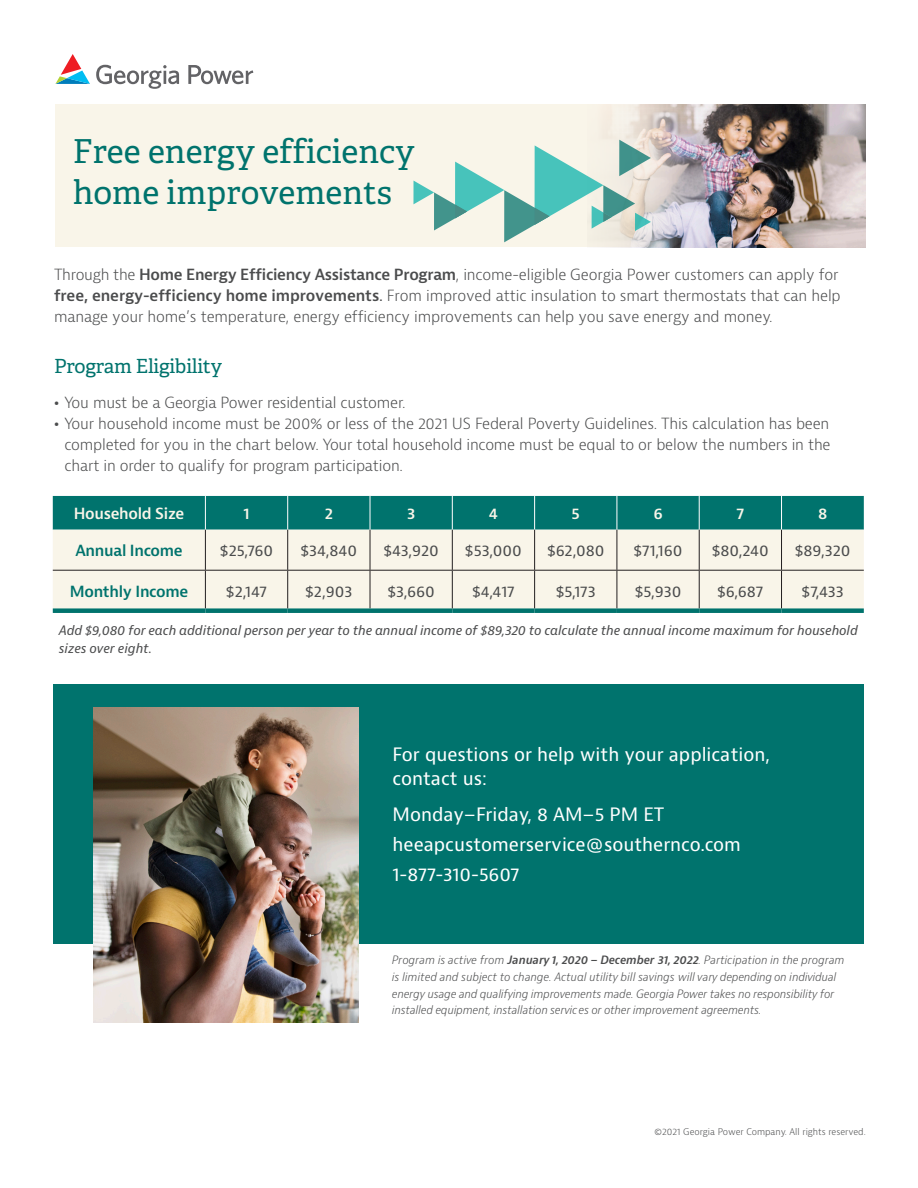
<style>
.page{position:relative;width:918px;height:1188px;background:#fff}
.page>*{position:absolute;margin:0;border:0;box-sizing:border-box;transform-origin:0 0}
.t1{font:33px/41px "Adelle";color:#00736d}
.t2{font:19.5px "Adelle";letter-spacing:-.015em;color:#00736d}
.t3{font:18px/30px "Bernina Sans";color:#fff}
.t4{font:300 15px/21px "Bernina Sans";letter-spacing:-.01em;color:#4b4c4d}
.t5{font:15px "Bernina Sans";letter-spacing:-.005em;color:#4b4c4d}
.t6{font:600 15px "Bernina Sans";letter-spacing:-.02em;color:#00736d}
.t7{font:600 15px "Bernina Sans";letter-spacing:-.02em;color:#f9f5e9}
.t8{font:italic 12.75px "Bernina Sans";letter-spacing:-.01em;color:#4b4c4d}
.t9{font:italic 300 11.25px/16.8px "Bernina Sans";letter-spacing:-.02em;color:#4b4c4d}
.t10{font:300 9px "Bernina Sans";color:#4b4c4d}
.s1{font-weight:600}
.s2{font-weight:400}
.s3{font-weight:700}
</style>
<div class="page">
<div style="left:55px;top:105px;width:809px;height:142px;background:#f9f5e9"></div>
<img style="left:603px;top:105px;width:262px;height:142px">
<svg style="left:413px;top:140px;width:238px;height:102px"></svg>
<svg style="left:55px;top:54px;width:35px;height:30px"></svg>
<svg style="left:96px;top:65px;width:157px;height:24px"></svg>
<div style="left:53px;top:496px;width:811px;height:34px;background:#00736d"></div>
<div style="left:53px;top:530px;width:811px;height:78px;background:#f9f5e9"></div>
<hr style="left:205px;top:496px;width:1px;height:34px;background:#fff">
<hr style="left:287px;top:496px;width:1px;height:34px;background:#fff">
<hr style="left:370px;top:496px;width:1px;height:34px;background:#fff">
<hr style="left:452px;top:496px;width:1px;height:34px;background:#fff">
<hr style="left:534px;top:496px;width:1px;height:34px;background:#fff">
<hr style="left:617px;top:496px;width:1px;height:34px;background:#fff">
<hr style="left:699px;top:496px;width:1px;height:34px;background:#fff">
<hr style="left:781px;top:496px;width:1px;height:34px;background:#fff">
<hr style="left:205px;top:530px;width:1px;height:40px;background:#231f20">
<hr style="left:287px;top:530px;width:1px;height:40px;background:#231f20">
<hr style="left:370px;top:530px;width:1px;height:40px;background:#231f20">
<hr style="left:452px;top:530px;width:1px;height:40px;background:#231f20">
<hr style="left:534px;top:530px;width:1px;height:40px;background:#231f20">
<hr style="left:617px;top:530px;width:1px;height:40px;background:#231f20">
<hr style="left:699px;top:530px;width:1px;height:40px;background:#231f20">
<hr style="left:781px;top:530px;width:1px;height:40px;background:#231f20">
<hr style="left:53px;top:570px;width:152px;height:1px;background:#231f20">
<hr style="left:205px;top:570px;width:83px;height:1px;background:#231f20">
<hr style="left:205px;top:571px;width:1px;height:37px;background:#231f20">
<hr style="left:288px;top:570px;width:82px;height:1px;background:#231f20">
<hr style="left:287px;top:571px;width:1px;height:37px;background:#231f20">
<hr style="left:370px;top:570px;width:82px;height:1px;background:#231f20">
<hr style="left:370px;top:571px;width:1px;height:37px;background:#231f20">
<hr style="left:452px;top:570px;width:83px;height:1px;background:#231f20">
<hr style="left:452px;top:571px;width:1px;height:37px;background:#231f20">
<hr style="left:535px;top:570px;width:82px;height:1px;background:#231f20">
<hr style="left:534px;top:571px;width:1px;height:37px;background:#231f20">
<hr style="left:617px;top:570px;width:82px;height:1px;background:#231f20">
<hr style="left:617px;top:571px;width:1px;height:37px;background:#231f20">
<hr style="left:699px;top:570px;width:83px;height:1px;background:#231f20">
<hr style="left:699px;top:571px;width:1px;height:37px;background:#231f20">
<hr style="left:782px;top:570px;width:82px;height:1px;background:#231f20">
<hr style="left:781px;top:571px;width:1px;height:37px;background:#231f20">
<div style="left:53px;top:608px;width:152px;height:5px;background:#00736d"></div>
<div style="left:205px;top:608px;width:83px;height:5px;background:#00736d"></div>
<div style="left:288px;top:608px;width:82px;height:5px;background:#00736d"></div>
<div style="left:370px;top:608px;width:82px;height:5px;background:#00736d"></div>
<div style="left:452px;top:608px;width:83px;height:5px;background:#00736d"></div>
<div style="left:535px;top:608px;width:82px;height:5px;background:#00736d"></div>
<div style="left:617px;top:608px;width:82px;height:5px;background:#00736d"></div>
<div style="left:699px;top:608px;width:83px;height:5px;background:#00736d"></div>
<div style="left:782px;top:608px;width:82px;height:5px;background:#00736d"></div>
<div style="left:53px;top:685px;width:811px;height:259px;background:#00736d"></div>
<img style="left:94px;top:707px;width:264px;height:316px">
<p class="t1" style="left:73px;top:131px;width:343px">Free energy efficiency home improvements</p>
<p class="t4" style="left:54px;top:265px;width:788px">Through the <span class="s1">Home Energy Efficiency Assistance Program</span>, income-eligible Georgia Power customers can apply for <span class="s1">free, energy-efficiency home improvements</span><span class="s2">.</span> From improved attic insulation to smart thermostats that can help manage your home’s temperature, energy efficiency improvements can help you save energy and money.</p>
<p class="t2" style="left:54px;top:354px;width:170px">Program Eligibility</p>
<p class="t4" style="left:54px;top:392px;width:353px"><span class="s3">•</span> You must be a Georgia Power residential customer.</p>
<p class="t4" style="left:64px;top:413px;width:768px;text-align:justify;text-indent:-10px"><span class="s3">•</span> Your household income must be 200% or less of the 2021 US Federal Poverty Guidelines. This calculation has been completed for you in the chart below. Your total household income must be equal to or below the numbers in the chart in order to qualify for program participation.</p>
<p class="t7" style="left:74px;top:504px;width:112px">Household Size</p>
<p class="t7" style="left:243px;top:504px;width:8px">1</p>
<p class="t7" style="left:325px;top:504px;width:10px">2</p>
<p class="t7" style="left:407px;top:504px;width:10px">3</p>
<p class="t7" style="left:489px;top:504px;width:11px">4</p>
<p class="t7" style="left:572px;top:504px;width:10px">5</p>
<p class="t7" style="left:653px;top:504px;width:11px">6</p>
<p class="t7" style="left:736px;top:504px;width:9px">7</p>
<p class="t7" style="left:818px;top:504px;width:11px">8</p>
<p class="t6" style="left:75px;top:541px;width:109px">Annual Income</p>
<p class="t5" style="left:220px;top:541px;width:55px">$25,760</p>
<p class="t5" style="left:301px;top:541px;width:58px">$34,840</p>
<p class="t5" style="left:383px;top:541px;width:57px">$43,920</p>
<p class="t5" style="left:465px;top:541px;width:58px">$53,000</p>
<p class="t5" style="left:547px;top:541px;width:59px">$62,080</p>
<p class="t5" style="left:634px;top:541px;width:51px">$71,160</p>
<p class="t5" style="left:712px;top:541px;width:59px">$80,240</p>
<p class="t5" style="left:795px;top:541px;width:57px">$89,320</p>
<p class="t6" style="left:70px;top:581px;width:120px">Monthly Income</p>
<p class="t5" style="left:226px;top:581px;width:43px">$2,147</p>
<p class="t5" style="left:305px;top:581px;width:49px">$2,903</p>
<p class="t5" style="left:387px;top:581px;width:49px">$3,660</p>
<p class="t5" style="left:472px;top:581px;width:44px">$4,417</p>
<p class="t5" style="left:556px;top:581px;width:42px">$5,173</p>
<p class="t5" style="left:635px;top:581px;width:48px">$5,930</p>
<p class="t5" style="left:717px;top:581px;width:48px">$6,687</p>
<p class="t5" style="left:802px;top:581px;width:44px">$7,433</p>
<p class="t8" style="left:59px;top:622px;width:801px">Add $9,080 for each additional person per year to the annual income of $89,320 to calculate the annual income maximum for household</p>
<p class="t8" style="left:59px;top:640px;width:95px">sizes over eight.</p>
<p class="t3" style="left:393px;top:743px;width:379px;line-height:24px">For questions or help with your application, contact us:</p>
<p class="t3" style="left:393px;top:800px;width:350px">Monday–Friday, 8 AM–5 PM ET heeapcustomerservice@southernco.com<br>1-877-310-5607</p>
<p class="t9" style="left:392px;top:952px;width:454px">Program is active from <span class="s1">January 1, 2020 – December 31, 2022</span>. Participation in the program is limited and subject to change. Actual utility bill savings will vary depending on individual energy usage and qualifying improvements made. Georgia Power takes no responsibility for installed equipment, installation services or other improvement agreements.</p>
<p class="t10" style="left:654px;top:1125px;width:213px">©2021 Georgia Power Company. All rights reserved.</p>
</div>
